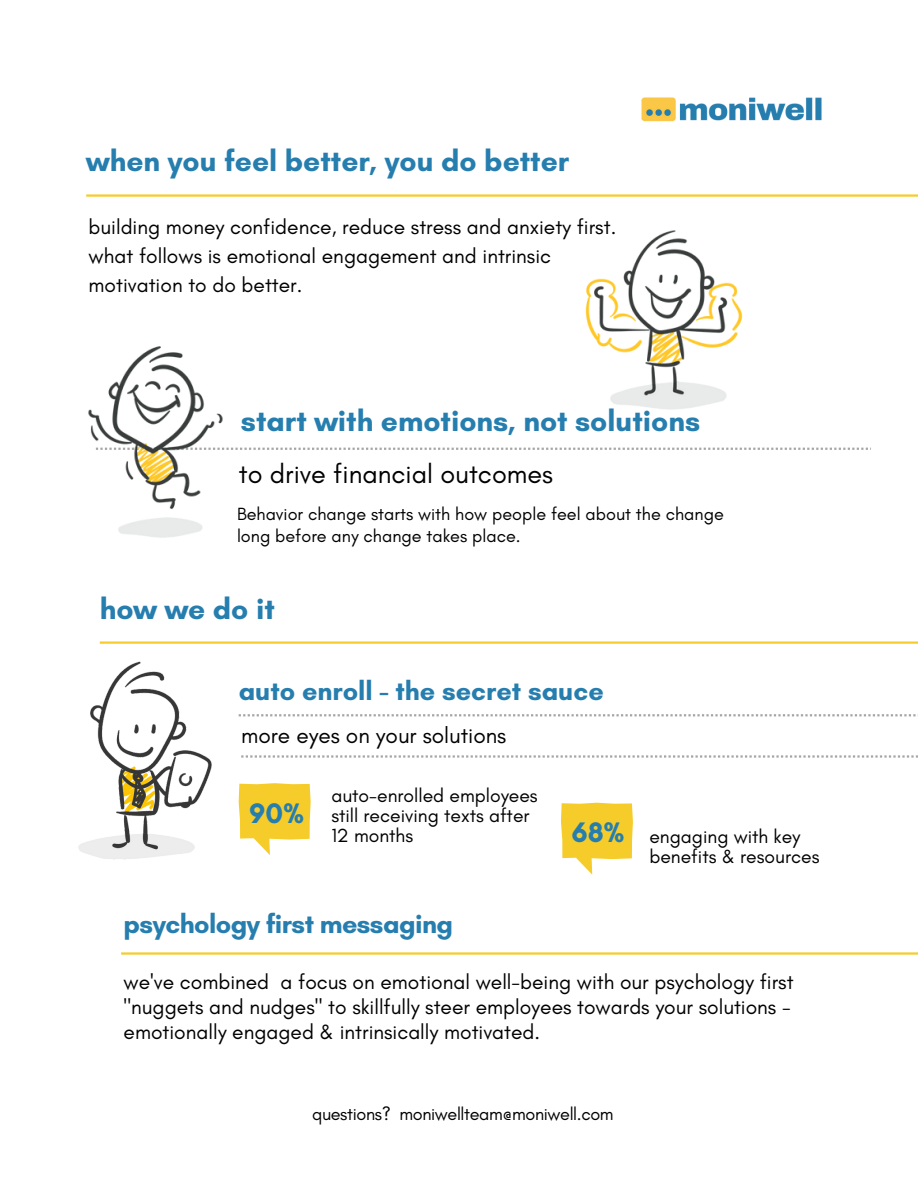
<style>
.page{position:relative;width:918px;height:1188px;background:#fff}
.page>*{position:absolute;margin:0;border:0;box-sizing:border-box;transform-origin:0 0}
.t1{font:700 30px "Glacial Indifference";color:#267eaf}
.t2{font:700 28.8px "Glacial Indifference";color:#267eaf}
.t3{font:700 27px "Glacial Indifference";color:#267eaf}
.t4{font:27px "Glacial Indifference";color:#000}
.t5{font:700 27px "Glacial Indifference";letter-spacing:-.02em;color:#267eaf}
.t6{font:22.65px "Glacial Indifference";color:#000}
.t7{font:21px/29.2px "Glacial Indifference";color:#000}
.t8{font:19.35px/19.6px "Glacial Indifference";color:#000}
.t9{font:18px/21.3px "Glacial Indifference";color:#000}
.t10{font:18px "Glacial Indifference";letter-spacing:-.02em;color:#000}
</style>
<div class="page">
<hr style="left:86px;top:194px;width:832px;height:3px;background:#f6cc2a">
<svg style="left:226px;top:448px;width:645px;height:2px"></svg>
<img style="left:88px;top:346px;width:137px;height:192px">
<img style="left:585px;top:230px;width:158px;height:180px">
<img style="left:641px;top:97px;width:181px;height:25px">
<hr style="left:100px;top:641px;width:818px;height:3px;background:#f6cc2a">
<svg style="left:239px;top:783px;width:72px;height:72px"></svg>
<svg style="left:561px;top:803px;width:72px;height:72px"></svg>
<svg style="left:239px;top:714px;width:679px;height:2px"></svg>
<svg style="left:241px;top:755px;width:677px;height:3px"></svg>
<hr style="left:121px;top:952px;width:797px;height:3px;background:#f6cc2a">
<img style="left:78px;top:661px;width:134px;height:199px">
<p class="t1" style="left:86px;top:143px;width:485px">when you feel better, you do better</p>
<p class="t7" style="left:89px;top:212px;width:529px">building money confidence, reduce stress and anxiety first. what follows is emotional engagement and intrinsic motivation to do better.</p>
<p class="t1" style="left:241px;top:402px;width:461px">start with emotions, not solutions</p>
<p class="t4" style="left:239px;top:458px;width:316px">to drive financial outcomes</p>
<p class="t9" style="left:237px;top:503px;width:488px">Behavior change starts with how people feel about the change long before any change takes place.</p>
<p class="t1" style="left:100px;top:591px;width:177px">how we do it</p>
<p class="t3" style="left:239px;top:674px;width:367px">auto enroll - the secret sauce</p>
<p class="t6" style="left:241px;top:721px;width:267px">more eyes on your solutions</p>
<p class="t2" style="left:249px;top:795px;width:56px">90%</p>
<p class="t8" style="left:331px;top:786px;width:208px">auto-enrolled employees still receiving texts after<br>12 months</p>
<p class="t2" style="left:572px;top:815px;width:54px">68%</p>
<p class="t8" style="left:649px;top:827px;width:172px">engaging with key benefits &amp; resources</p>
<p class="t5" style="left:124px;top:908px;width:331px">psychology first messaging</p>
<p class="t7" style="left:124px;top:969px;width:672px;line-height:24.8px">we've combined a focus on emotional well-being with our psychology first "nuggets and nudges" to skillfully steer employees towards your solutions - emotionally engaged &amp; intrinsically motivated.</p>
<p class="t10" style="left:312px;top:1102px;width:303px">questions? moniwellteam@moniwell.com</p>
</div>
